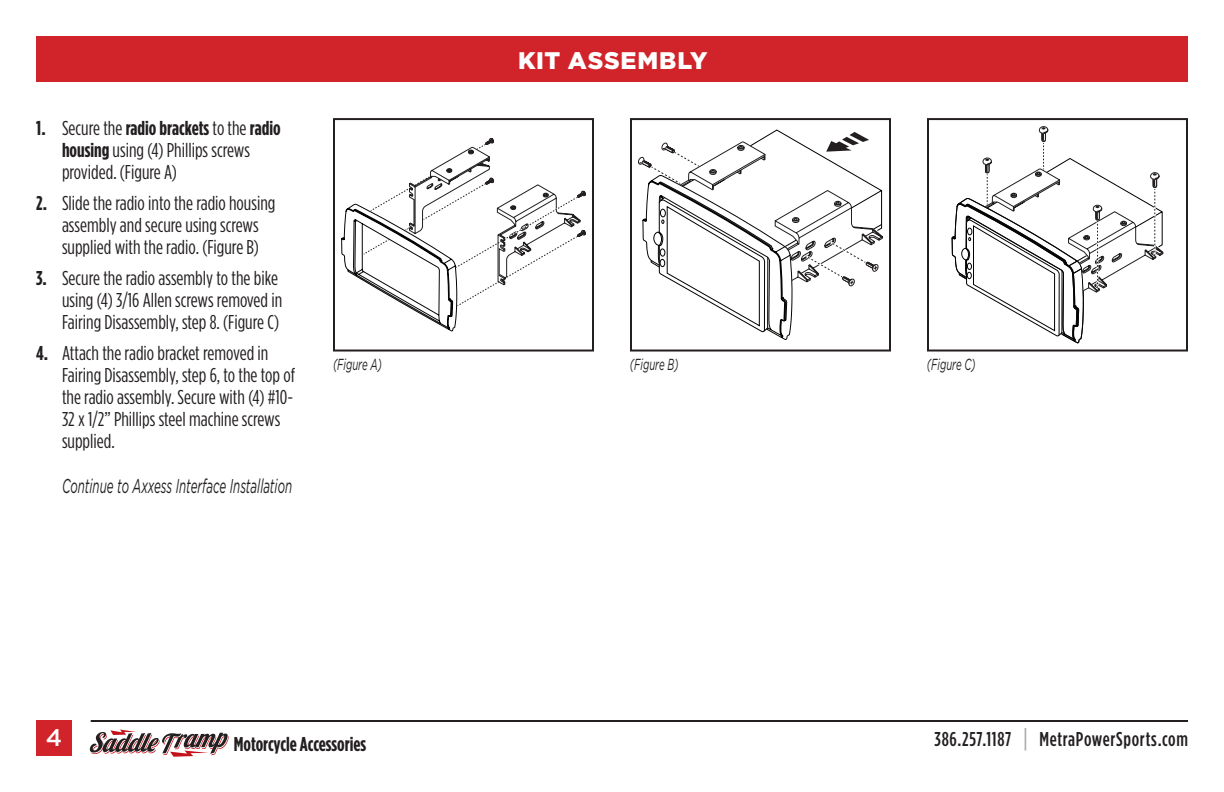
<style>
.page{position:relative;width:1224px;height:792px;background:#fff}
.page>*{position:absolute;margin:0;border:0;box-sizing:border-box;transform-origin:0 0}
.t1{font:900 24px "Gotham";letter-spacing:.03em;color:#fff}
.t2{font:500 24px "Gotham";color:#fff}
.t3{font:20px/22px "Gotham Condensed";color:#231f20}
.t4{font:italic 20px "Gotham";color:#231f20;scale:.58 1}
.t5{font:500 20px "Gotham Condensed";letter-spacing:.035em;color:#231f20}
.t6{font:700 20px "Gotham Condensed";color:#231f20}
.t7{font:italic 16px "Gotham";color:#231f20;scale:.6 1}
.s1{font-weight:700}
.s2{font-size:26px;color:#a8a9ad}
</style>
<div class="page">
<div style="left:36px;top:36px;width:1152px;height:45px;background:#d1232a"></div>
<hr style="left:91px;top:720px;width:1097px;height:2px;background:#231f20">
<div style="left:36px;top:720px;width:36px;height:36px;background:#d1232a"></div>
<svg style="left:90px;top:730px;width:139px;height:27px"></svg>
<svg style="left:341px;top:138px;width:245px;height:193px"></svg>
<div style="left:333px;top:118px;width:261px;height:234px;border:2px solid #231f20"></div>
<svg style="left:638px;top:129px;width:245px;height:211px"></svg>
<div style="left:630px;top:118px;width:261px;height:234px;border:2px solid #231f20"></div>
<svg style="left:952px;top:126px;width:211px;height:218px"></svg>
<div style="left:927px;top:118px;width:261px;height:234px;border:2px solid #231f20"></div>
<p class="t3" style="left:62px;top:117px;width:220px;text-indent:-26px"><span class="s1">1.</span> Secure the <span class="s1">radio brackets</span> to the <span class="s1">radio housing</span> using (4) Phillips screws provided. (Figure A)</p>
<p class="t3" style="left:36px;top:192px;width:241px;text-align:center"><span class="s1">2.</span> Slide the radio into the radio housing assembly and secure using screws supplied with the radio. (Figure B)</p>
<p class="t3" style="left:62px;top:267px;width:222px;text-indent:-26px"><span class="s1">3.</span> Secure the radio assembly to the bike using (4) 3/16 Allen screws removed in<br>Fairing Disassembly, step 8. (Figure C)</p>
<p class="t3" style="left:62px;top:342px;width:235px;text-indent:-26px"><span class="s1">4.</span> Attach the radio bracket removed in Fairing Disassembly, step 6, to the top of the radio assembly. Secure with (4) #10- 32 x 1/2” Phillips steel machine screws supplied.</p>
<p class="t4" style="left:62px;top:475px;width:398px">Continue to Axxess Interface Installation</p>
<p class="t1" style="left:518px;top:46px;width:191px">KIT ASSEMBLY</p>
<p class="t7" style="left:333px;top:355px;width:83px">(Figure A)</p>
<p class="t7" style="left:630px;top:355px;width:83px">(Figure B)</p>
<p class="t7" style="left:927px;top:355px;width:83px">(Figure C)</p>
<p class="t2" style="left:46px;top:724px;width:18px">4</p>
<p class="t6" style="left:234px;top:733px;width:134px">Motorcycle Accessories</p>
<p class="t5" style="left:935px;top:728px;width:255px">386.257.1187 <span class="s2">|</span> MetraPowerSports.com</p>
</div>
